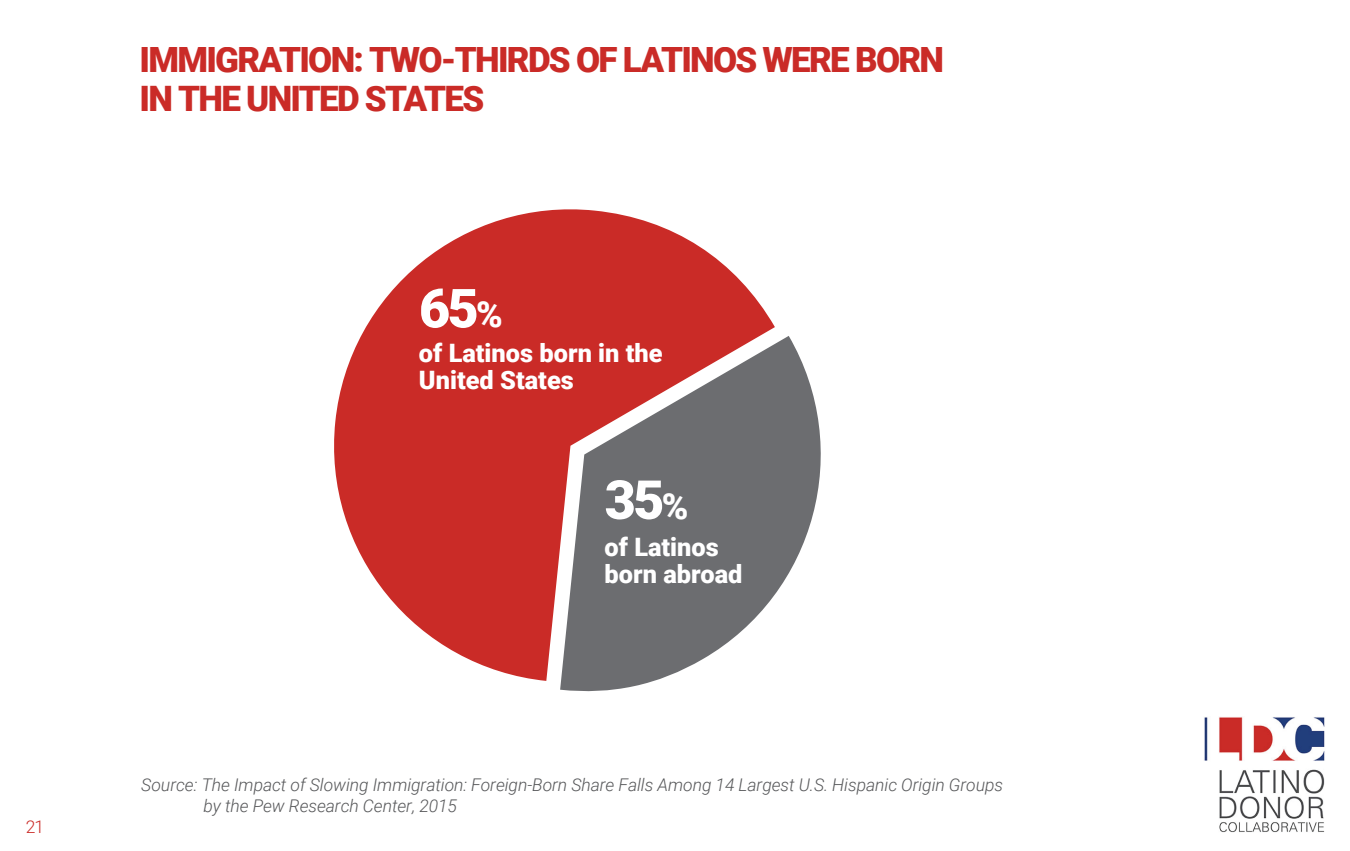
<style>
.page{position:relative;width:1350px;height:851px;background:#fff}
.page>*{position:absolute;margin:0;border:0;box-sizing:border-box;transform-origin:0 0}
.t1{font:900 53.9px "Roboto";color:#fff}
.t2{font:900 35px/38.5px "Roboto";letter-spacing:-.05em;color:#ca2b27}
.t3{font:900 25.38px/27.7px "Roboto";color:#fff}
.t4{font:italic 300 17.5px/21px "Roboto";letter-spacing:-.005em;color:#57585a}
.t5{font:300 17.5px "Roboto";color:#ca2b27}
.s1{font-size:36.05px}
</style>
<div class="page">
<svg style="left:560px;top:336px;width:261px;height:356px"></svg>
<svg style="left:334px;top:209px;width:440px;height:472px;fill:#ca2b27"></svg>
<img style="left:1204px;top:717px;width:121px;height:115px">
<p class="t5" style="left:26px;top:816px;width:20px">21</p>
<h2 class="t2" style="left:139px;top:41px;width:806px">IMMIGRATION: TWO-THIRDS OF LATINOS WERE BORN<br>IN THE UNITED STATES</h2>
<h1 class="t1" style="left:419px;top:277px;width:85px">65<span class="s1">%</span></h1>
<h3 class="t3" style="left:419px;top:339px;width:245px">of Latinos born in the<br>United States</h3>
<h1 class="t1" style="left:604px;top:469px;width:85px">35<span class="s1">%</span></h1>
<h3 class="t3" style="left:604px;top:533px;width:139px">of Latinos born abroad</h3>
<p class="t4" style="left:203px;top:774px;width:801px;text-indent:-62px">Source: The Impact of Slowing Immigration: Foreign-Born Share Falls Among 14 Largest U.S. Hispanic Origin Groups by the Pew Research Center, 2015</p>
</div>
